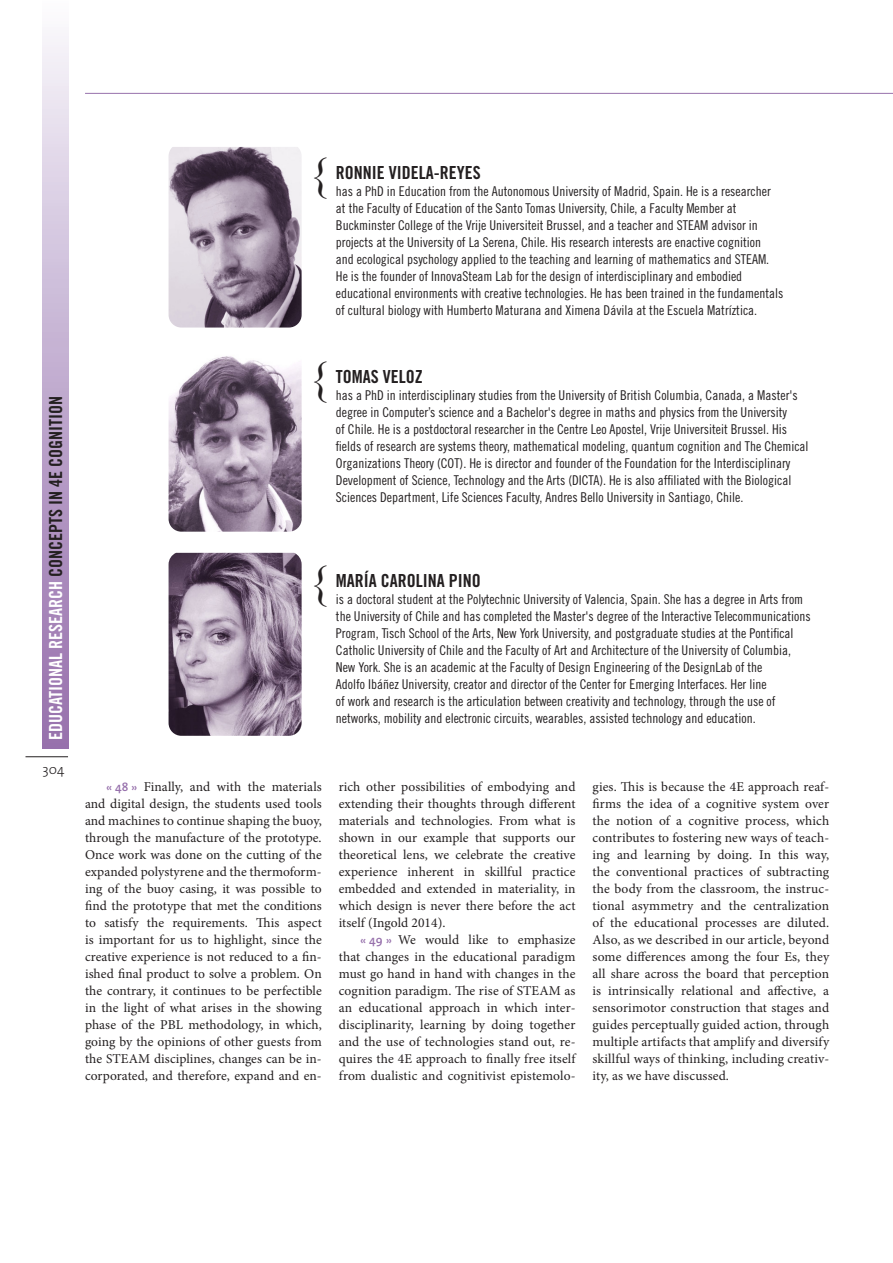
<style>
.page{position:relative;width:893px;height:1263px;background:#fff}
.page>*{position:absolute;margin:0;border:0;box-sizing:border-box;transform-origin:0 0}
.t1{font:45px "Times New Roman";color:#231f20}
.t2{font:18px "Trade Gothic Bold Cond Twenty";color:#231f20}
.t3{font:13.5px/17px "Minion Pro";letter-spacing:.005em;color:#231f20;text-align:justify}
.AuthorInfo{font:13.5px/17px "Trade Gothic Cond Eighteen";color:#231f20}
.t4{font:300 13.5px "The Sans";color:#231f20}
.s1{color:#fff}
.s2{font-family:"The Sans";font-weight:600;font-size:12px;color:#9771ac}
</style>
<div class="page">
<div style="left:43px;top:0;width:25px;height:748px;background:linear-gradient(to bottom,#f7f6fb,#936ba9)"></div>
<hr style="left:26px;top:756px;width:42px;height:1px;background:#231f20">
<hr style="left:85px;top:93px;width:808px;height:1px;background:#9771ac">
<img style="left:169px;top:147px;width:133px;height:181px">
<img style="left:169px;top:356px;width:133px;height:176px">
<img style="left:169px;top:553px;width:133px;height:183px">
<h2 class="t2" style="left:45px;top:740px;width:344px;rotate:-90deg"><span class="s1">EDUCATIONAL RESEARCH</span> CONCEPTS IN 4E Cognition</h2>
<p class="t4" style="left:43px;top:758px;width:23px">304</p>
<p class="t1" style="left:308px;top:143px;width:23px">{</p>
<p class="t2" style="left:336px;top:161px;width:146px">RONNIE VIDELA-REYES</p>
<p class="AuthorInfo" style="left:336px;top:182px;width:449px">has a PhD in Education from the Autonomous University of Madrid, Spain. He is a researcher at the Faculty of Education of the Santo Tomas University, Chile, a Faculty Member at Buckminster College of the Vrije Universiteit Brussel, and a teacher and STEAM advisor in projects at the University of La Serena, Chile. His research interests are enactive cognition<br>and ecological psychology applied to the teaching and learning of mathematics and STEAM.<br>He is the founder of InnovaSteam Lab for the design of interdisciplinary and embodied educational environments with creative technologies. He has been trained in the fundamentals of cultural biology with Humberto Maturana and Ximena Dávila at the Escuela Matríztica.</p>
<p class="t1" style="left:308px;top:347px;width:23px">{</p>
<p class="t2" style="left:336px;top:365px;width:88px">TOMAS VELOZ</p>
<p class="AuthorInfo" style="left:336px;top:386px;width:474px">has a PhD in interdisciplinary studies from the University of British Columbia, Canada, a Master's degree in Computer’s science and a Bachelor's degree in maths and physics from the University<br>of Chile. He is a postdoctoral researcher in the Centre Leo Apostel, Vrije Universiteit Brussel. His fields of research are systems theory, mathematical modeling, quantum cognition and The Chemical Organizations Theory (COT). He is director and founder of the Foundation for the Interdisciplinary Development of Science, Technology and the Arts (DICTA). He is also affiliated with the Biological Sciences Department, Life Sciences Faculty, Andres Bello University in Santiago, Chile.</p>
<p class="t1" style="left:308px;top:551px;width:23px">{</p>
<p class="t2" style="left:336px;top:569px;width:146px">MARÍA CAROLINA PINO</p>
<p class="AuthorInfo" style="left:336px;top:590px;width:476px">is a doctoral student at the Polytechnic University of Valencia, Spain. She has a degree in Arts from the University of Chile and has completed the Master's degree of the Interactive Telecommunications Program, Tisch School of the Arts, New York University, and postgraduate studies at the Pontifical Catholic University of Chile and the Faculty of Art and Architecture of the University of Columbia, New York. She is an academic at the Faculty of Design Engineering of the DesignLab of the<br>Adolfo Ibáñez University, creator and director of the Center for Emerging Interfaces. Her line<br>of work and research is the articulation between creativity and technology, through the use of networks, mobility and electronic circuits, wearables, assisted technology and education.</p>
<p class="t3" style="left:85px;top:778px;width:238px;text-indent:21px"><span class="s2">« 48 »</span> Finally, and with the materials and digital design, the students used tools and machines to continue shaping the buoy, through the manufacture of the prototype.<br>Once work was done on the cutting of the expanded polystyrene and the thermoform&shy;ing of the buoy casing, it was possible to find the prototype that met the conditions to satisfy the requirements. This aspect is important for us to highlight, since the creative experience is not reduced to a fin&shy;ished final product to solve a problem. On the contrary, it continues to be perfectible in the light of what arises in the showing phase of the PBL methodology, in which, going by the opinions of other guests from the STEAM disciplines, changes can be in&shy;corporated, and therefore, expand and en-</p>
<p class="t3" style="left:339px;top:778px;width:238px">rich other possibilities of embodying and extending their thoughts through different materials and technologies. From what is shown in our example that supports our theoretical lens, we celebrate the creative experience inherent in skillful practice embedded and extended in materiality, in which design is never there before the act itself (Ingold 2014).</p>
<p class="t3" style="left:339px;top:931px;width:238px;text-indent:21px"><span class="s2">« 49 »</span> We would like to emphasize that changes in the educational paradigm must go hand in hand with changes in the cognition paradigm. The rise of STEAM as an educational approach in which inter&shy;disciplinarity, learning by doing together and the use of technologies stand out, re&shy;quires the 4E approach to finally free itself from dualistic and cognitivist epistemolo-</p>
<p class="t3" style="left:592px;top:778px;width:238px">gies. This is because the 4E approach reaf&shy;firms the idea of a cognitive system over the notion of a cognitive process, which contributes to fostering new ways of teach&shy;ing and learning by doing. In this way, the conventional practices of subtracting the body from the classroom, the instruc&shy;tional asymmetry and the centralization of the educational processes are diluted.<br>Also, as we described in our article, beyond some differences among the four Es, they all share across the board that perception is intrinsically relational and affective, a sensorimotor construction that stages and guides perceptually guided action, through multiple artifacts that amplify and diversify skillful ways of thinking, including creativ&shy;ity, as we have discussed.</p>
</div>
